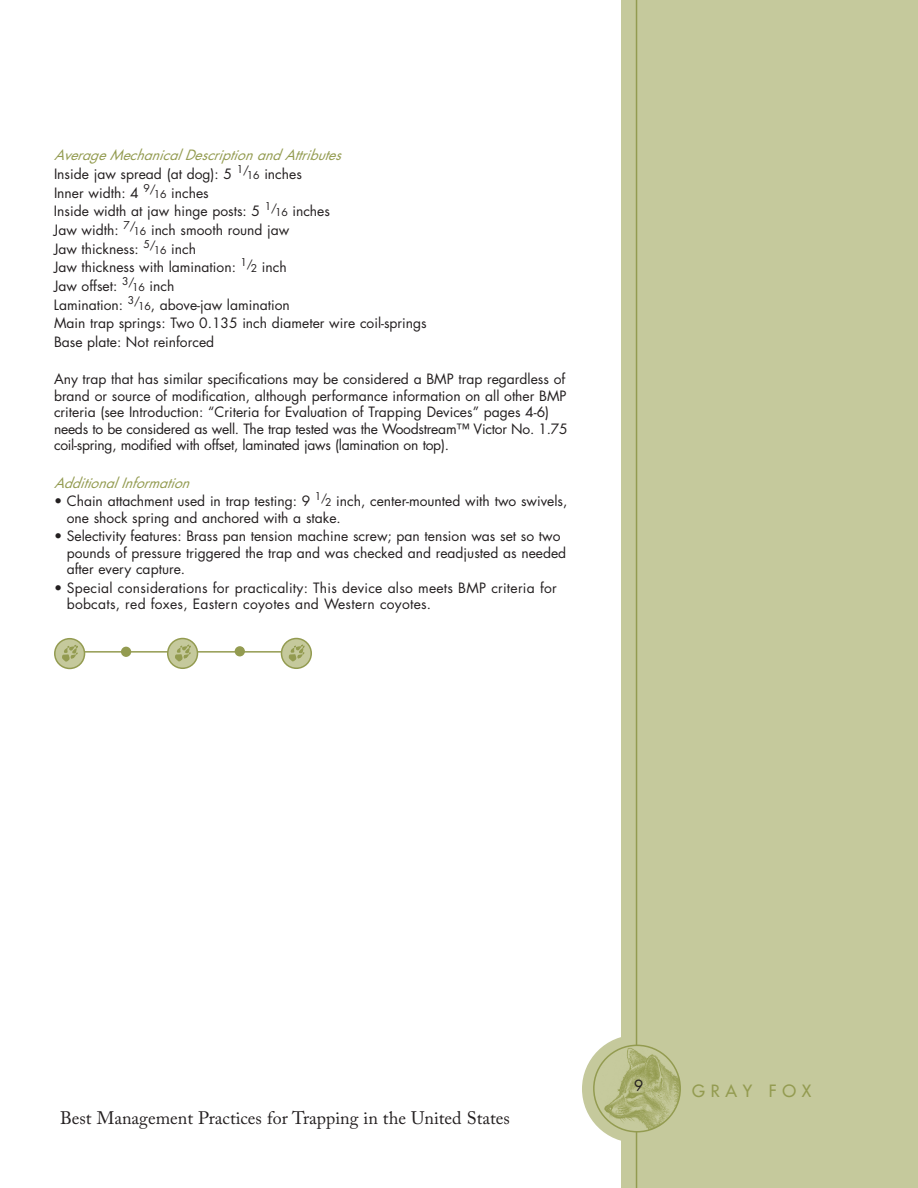
<style>
.page{position:relative;width:918px;height:1188px;background:#fff}
.page>*{position:absolute;margin:0;border:0;box-sizing:border-box;transform-origin:0 0}
.t1{font:18px "Adobe Caslon Pro";color:#231f20}
.t2{font:500 16.5px "Futura Std";letter-spacing:.345em;color:#939b50}
.t3{font:15px "Futura Std";color:#231f20}
.t4{font:13.8px/18.6px "Futura Std";color:#231f20}
.t5{font:13.8px/16.5px "Futura Std";letter-spacing:.02em;color:#231f20}
.t6{font:italic 13.8px "Futura Std";color:#939b50}
.s1{font-style:italic;color:#939b50}
.s2{font-size:10.5px}
</style>
<div class="page">
<div style="left:621px;top:0;width:297px;height:1188px;background:#c5c99c"></div>
<div style="left:582px;top:1035px;width:108px;height:108px;background:#c5c99c;border-radius:50%"></div>
<hr style="left:636px;top:0;width:1px;height:1188px;background:#939b50">
<svg style="left:593px;top:1045px;width:88px;height:88px"></svg>
<hr style="left:74px;top:651px;width:229px;height:2px;background:#939b50">
<svg style="left:54px;top:638px;width:31px;height:31px"></svg>
<svg style="left:281px;top:638px;width:31px;height:31px"></svg>
<svg style="left:167px;top:638px;width:31px;height:31px"></svg>
<svg style="left:121px;top:647px;width:10px;height:10px"></svg>
<svg style="left:235px;top:646px;width:10px;height:10px"></svg>
<p class="t4" style="left:54px;top:147px;width:374px"><span class="s1">Averag e Mechanical Description and Attributes<br></span>Inside jaw spread (at dog): 5 <sup>1/</sup><span class="s2">16</span> inches<br>Inner width: 4 <sup>9/</sup><span class="s2">16</span> inches<br>Inside width at jaw hinge posts: 5 <sup>1/</sup><span class="s2">16</span> inches<br>Jaw width: <sup>7/</sup><span class="s2">16</span> inch smooth round jaw<br>Jaw thickness: <sup>5/</sup><span class="s2">16</span> inch<br>Jaw thickness with lamination: <sup>1/</sup><span class="s2">2</span> inch<br>Jaw offset: <sup>3/</sup><span class="s2">16</span> inch<br>Lamination: <sup>3/</sup><span class="s2">16</span>, above-jaw lamination<br>Main trap springs: Two 0.135 inch diameter wire coil-springs Base plate: Not reinforced</p>
<p class="t4" style="left:54px;top:372px;width:515px;line-height:16.5px">Any trap that has similar specifications may be considered a BMP trap regardless of brand or source of modification, although performance information on all other BMP criteria (see Introduction: “Criteria for Evaluation of Trapping Devices” pages 4-6) needs to be considered as well. The trap tested was the Woodstream™ Victor No. 1.75 coil-spring, modified with offset, laminated jaws (lamination on top).</p>
<p class="t6" style="left:54px;top:476px;width:140px">Additional Information</p>
<p class="t4" style="left:67px;top:494px;width:502px;line-height:16.5px;text-indent:-13px">• Chain attachment used in trap testing: 9 <sup>1/</sup><span class="s2">2</span> inch, center-mounted with two swivels, one shock spring and anchored with a stake.</p>
<p class="t4" style="left:67px;top:529px;width:501px;line-height:16.5px;text-indent:-13px">• Selectivity features: Brass pan tension machine screw; pan tension was set so two pounds of pressure triggered the trap and was checked and readjusted as needed after every capture.</p>
<p class="t5" style="left:67px;top:581px;width:492px;text-indent:-13px">• Special considerations for practicality: This device also meets BMP criteria for bobcats, red foxes, Eastern coyotes and Western coyotes.</p>
<h1 class="t1" style="left:60px;top:1111px;width:452px">Best Management Practices for Trapping in the United States</h1>
<p class="t3" style="left:634px;top:1078px;width:11px">9</p>
<p class="t3" style="left:630px;top:1082px;width:11px">9</p>
<p class="t2" style="left:692px;top:1083px;width:121px">GRAY FOX</p>
</div>
